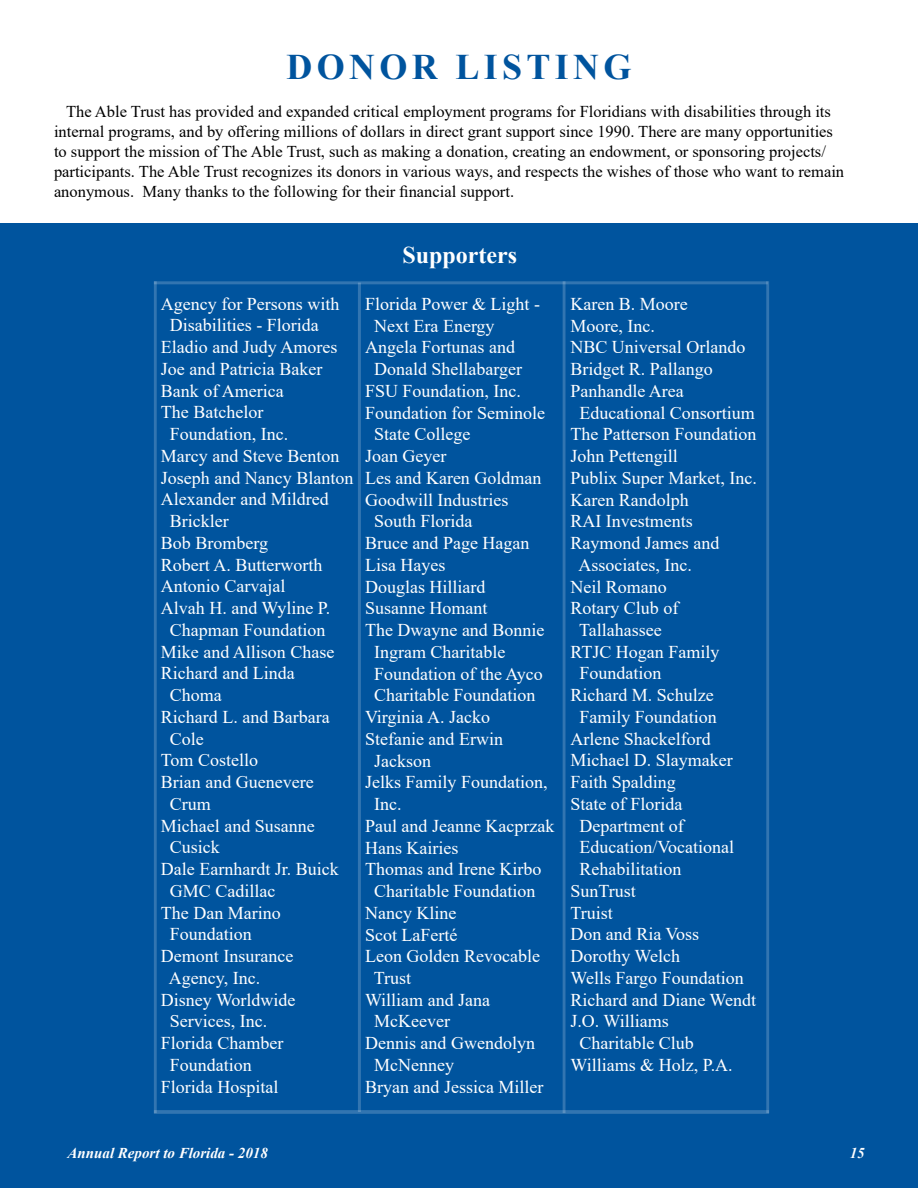
<style>
.page{position:relative;width:918px;height:1188px;background:#fff}
.page>*{position:absolute;margin:0;border:0;box-sizing:border-box;transform-origin:0 0}
.t1{font:700 36px "Times New Roman";letter-spacing:.12em;color:#00549e}
.t2{font:700 24px "Times New Roman";color:#fff}
.t3{font:18px "Times New Roman";color:#fff}
.t4{font:16.5px/19.8px "Times New Roman";color:#000}
.t5{font:italic 700 15px "Times New Roman";color:#fff}
</style>
<div class="page">
<div style="left:0;top:223px;width:918px;height:965px;background:#00549e"></div>
<hr style="left:154px;top:281px;width:614px;height:3px;background:#fff">
<hr style="left:154px;top:281px;width:3px;height:832px;background:#fff">
<hr style="left:563px;top:281px;width:3px;height:832px;background:#fff">
<hr style="left:766px;top:281px;width:3px;height:832px;background:#fff">
<hr style="left:154px;top:1110px;width:615px;height:4px;background:#3275b1">
<hr style="left:358px;top:283px;width:3px;height:829px;background:#fff">
<h1 class="t1" style="left:287px;top:41px;width:346px">DONOR LISTING</h1>
<p class="t4" style="left:54px;top:102px;width:792px;text-indent:12px">The Able Trust has provided and expanded critical employment programs for Floridians with disabilities through its internal programs, and by offering millions of dollars in direct grant support since 1990. There are many opportunities to support the mission of The Able Trust, such as making a donation, creating an endowment, or sponsoring projects/ participants. The Able Trust recognizes its donors in various ways, and respects the wishes of those who want to remain anonymous. Many thanks to the following for their financial support.</p>
<h2 class="t2" style="left:403px;top:237px;width:116px">Supporters</h2>
<p class="t3" style="left:161px;top:291px;width:180px">Agency for Persons with</p>
<p class="t3" style="left:170px;top:313px;width:151px">Disabilities - Florida</p>
<p class="t3" style="left:161px;top:334px;width:178px">Eladio and Judy Amores</p>
<p class="t3" style="left:161px;top:356px;width:163px">Joe and Patricia Baker</p>
<p class="t3" style="left:161px;top:378px;width:124px">Bank of America</p>
<p class="t3" style="left:161px;top:400px;width:104px">The Batchelor</p>
<p class="t3" style="left:170px;top:421px;width:120px">Foundation, Inc.</p>
<p class="t3" style="left:161px;top:443px;width:180px">Marcy and Steve Benton</p>
<p class="t3" style="left:161px;top:465px;width:194px">Joseph and Nancy Blanton</p>
<p class="t3" style="left:161px;top:487px;width:169px">Alexander and Mildred</p>
<p class="t3" style="left:170px;top:508px;width:60px">Brickler</p>
<p class="t3" style="left:161px;top:530px;width:109px">Bob Bromberg</p>
<p class="t3" style="left:161px;top:552px;width:163px">Robert A. Butterworth</p>
<p class="t3" style="left:161px;top:574px;width:126px">Antonio Carvajal</p>
<p class="t3" style="left:161px;top:595px;width:171px">Alvah H. and Wyline P.</p>
<p class="t3" style="left:170px;top:617px;width:157px">Chapman Foundation</p>
<p class="t3" style="left:161px;top:639px;width:175px">Mike and Allison Chase</p>
<p class="t3" style="left:161px;top:661px;width:135px">Richard and Linda</p>
<p class="t3" style="left:170px;top:682px;width:54px">Choma</p>
<p class="t3" style="left:161px;top:704px;width:170px">Richard L. and Barbara</p>
<p class="t3" style="left:170px;top:726px;width:36px">Cole</p>
<p class="t3" style="left:161px;top:748px;width:99px">Tom Costello</p>
<p class="t3" style="left:161px;top:769px;width:154px">Brian and Guenevere</p>
<p class="t3" style="left:170px;top:791px;width:43px">Crum</p>
<p class="t3" style="left:161px;top:813px;width:155px">Michael and Susanne</p>
<p class="t3" style="left:170px;top:835px;width:52px">Cusick</p>
<p class="t3" style="left:161px;top:856px;width:179px">Dale Earnhardt Jr. Buick</p>
<p class="t3" style="left:170px;top:878px;width:107px">GMC Cadillac</p>
<p class="t3" style="left:161px;top:900px;width:121px">The Dan Marino</p>
<p class="t3" style="left:170px;top:922px;width:84px">Foundation</p>
<p class="t3" style="left:161px;top:943px;width:134px">Demont Insurance</p>
<p class="t3" style="left:169px;top:965px;width:93px">Agency, Inc.</p>
<p class="t3" style="left:161px;top:987px;width:136px">Disney Worldwide</p>
<p class="t3" style="left:170px;top:1009px;width:99px">Services, Inc.</p>
<p class="t3" style="left:161px;top:1030px;width:124px">Florida Chamber</p>
<p class="t3" style="left:170px;top:1052px;width:84px">Foundation</p>
<p class="t3" style="left:161px;top:1074px;width:119px">Florida Hospital</p>
<p class="t3" style="left:365px;top:291px;width:176px">Florida Power &amp; Light -</p>
<p class="t3" style="left:374px;top:313px;width:122px">Next Era Energy</p>
<p class="t3" style="left:365px;top:335px;width:151px">Angela Fortunas and</p>
<p class="t3" style="left:374px;top:356px;width:150px">Donald Shellabarger</p>
<p class="t3" style="left:365px;top:378px;width:158px">FSU Foundation, Inc.</p>
<p class="t3" style="left:365px;top:400px;width:181px">Foundation for Seminole</p>
<p class="t3" style="left:374px;top:422px;width:98px">State College</p>
<p class="t3" style="left:365px;top:443px;width:83px">Joan Geyer</p>
<p class="t3" style="left:365px;top:465px;width:178px">Les and Karen Goldman</p>
<p class="t3" style="left:365px;top:487px;width:145px">Goodwill Industries</p>
<p class="t3" style="left:374px;top:509px;width:100px">South Florida</p>
<p class="t3" style="left:365px;top:530px;width:166px">Bruce and Page Hagan</p>
<p class="t3" style="left:365px;top:552px;width:82px">Lisa Hayes</p>
<p class="t3" style="left:365px;top:574px;width:122px">Douglas Hilliard</p>
<p class="t3" style="left:365px;top:596px;width:124px">Susanne Homant</p>
<p class="t3" style="left:365px;top:617px;width:181px">The Dwayne and Bonnie</p>
<p class="t3" style="left:374px;top:639px;width:133px">Ingram Charitable</p>
<p class="t3" style="left:374px;top:661px;width:170px">Foundation of the Ayco</p>
<p class="t3" style="left:374px;top:683px;width:163px">Charitable Foundation</p>
<p class="t3" style="left:365px;top:704px;width:127px">Virginia A. Jacko</p>
<p class="t3" style="left:365px;top:726px;width:139px">Stefanie and Erwin</p>
<p class="t3" style="left:374px;top:748px;width:58px">Jackson</p>
<p class="t3" style="left:365px;top:770px;width:184px">Jelks Family Foundation,</p>
<p class="t3" style="left:374px;top:791px;width:29px">Inc.</p>
<p class="t3" style="left:365px;top:813px;width:191px">Paul and Jeanne Kacprzak</p>
<p class="t3" style="left:365px;top:835px;width:95px">Hans Kairies</p>
<p class="t3" style="left:365px;top:857px;width:178px">Thomas and Irene Kirbo</p>
<p class="t3" style="left:374px;top:878px;width:163px">Charitable Foundation</p>
<p class="t3" style="left:365px;top:900px;width:93px">Nancy Kline</p>
<p class="t3" style="left:365px;top:922px;width:94px">Scot LaFerté</p>
<p class="t3" style="left:365px;top:944px;width:176px">Leon Golden Revocable</p>
<p class="t3" style="left:374px;top:965px;width:39px">Trust</p>
<p class="t3" style="left:365px;top:987px;width:127px">William and Jana</p>
<p class="t3" style="left:374px;top:1009px;width:77px">McKeever</p>
<p class="t3" style="left:365px;top:1031px;width:171px">Dennis and Gwendolyn</p>
<p class="t3" style="left:374px;top:1052px;width:81px">McNenney</p>
<p class="t3" style="left:365px;top:1074px;width:180px">Bryan and Jessica Miller</p>
<p class="t3" style="left:570px;top:291px;width:119px">Karen B. Moore</p>
<p class="t3" style="left:570px;top:313px;width:86px">Moore, Inc.</p>
<p class="t3" style="left:570px;top:335px;width:176px">NBC Universal Orlando</p>
<p class="t3" style="left:570px;top:356px;width:144px">Bridget R. Pallango</p>
<p class="t3" style="left:570px;top:378px;width:115px">Panhandle Area</p>
<p class="t3" style="left:579px;top:400px;width:177px">Educational Consortium</p>
<p class="t3" style="left:570px;top:422px;width:187px">The Patterson Foundation</p>
<p class="t3" style="left:570px;top:443px;width:109px">John Pettengill</p>
<p class="t3" style="left:570px;top:465px;width:188px">Publix Super Market, Inc.</p>
<p class="t3" style="left:570px;top:487px;width:120px">Karen Randolph</p>
<p class="t3" style="left:570px;top:509px;width:124px">RAI Investments</p>
<p class="t3" style="left:570px;top:530px;width:150px">Raymond James and</p>
<p class="t3" style="left:578px;top:552px;width:115px">Associates, Inc.</p>
<p class="t3" style="left:570px;top:574px;width:98px">Neil Romano</p>
<p class="t3" style="left:570px;top:596px;width:109px">Rotary Club of</p>
<p class="t3" style="left:579px;top:617px;width:84px">Tallahassee</p>
<p class="t3" style="left:570px;top:639px;width:150px">RTJC Hogan Family</p>
<p class="t3" style="left:579px;top:661px;width:84px">Foundation</p>
<p class="t3" style="left:570px;top:683px;width:145px">Richard M. Schulze</p>
<p class="t3" style="left:579px;top:704px;width:139px">Family Foundation</p>
<p class="t3" style="left:570px;top:726px;width:142px">Arlene Shackelford</p>
<p class="t3" style="left:570px;top:748px;width:164px">Michael D. Slaymaker</p>
<p class="t3" style="left:570px;top:769px;width:107px">Faith Spalding</p>
<p class="t3" style="left:570px;top:791px;width:113px">State of Florida</p>
<p class="t3" style="left:579px;top:813px;width:106px">Department of</p>
<p class="t3" style="left:579px;top:835px;width:156px">Education/Vocational</p>
<p class="t3" style="left:579px;top:856px;width:104px">Rehabilitation</p>
<p class="t3" style="left:570px;top:878px;width:67px">SunTrust</p>
<p class="t3" style="left:570px;top:900px;width:44px">Truist</p>
<p class="t3" style="left:570px;top:922px;width:130px">Don and Ria Voss</p>
<p class="t3" style="left:570px;top:943px;width:111px">Dorothy Welch</p>
<p class="t3" style="left:570px;top:965px;width:175px">Wells Fargo Foundation</p>
<p class="t3" style="left:570px;top:987px;width:187px">Richard and Diane Wendt</p>
<p class="t3" style="left:570px;top:1009px;width:100px">J.O. Williams</p>
<p class="t3" style="left:579px;top:1030px;width:116px">Charitable Club</p>
<p class="t3" style="left:570px;top:1052px;width:164px">Williams &amp; Holz, P.A.</p>
<p class="t5" style="left:68px;top:1142px;width:202px">Annual Report to Florida - 2018</p>
<p class="t5" style="left:850px;top:1142px;width:16px">15</p>
</div>
